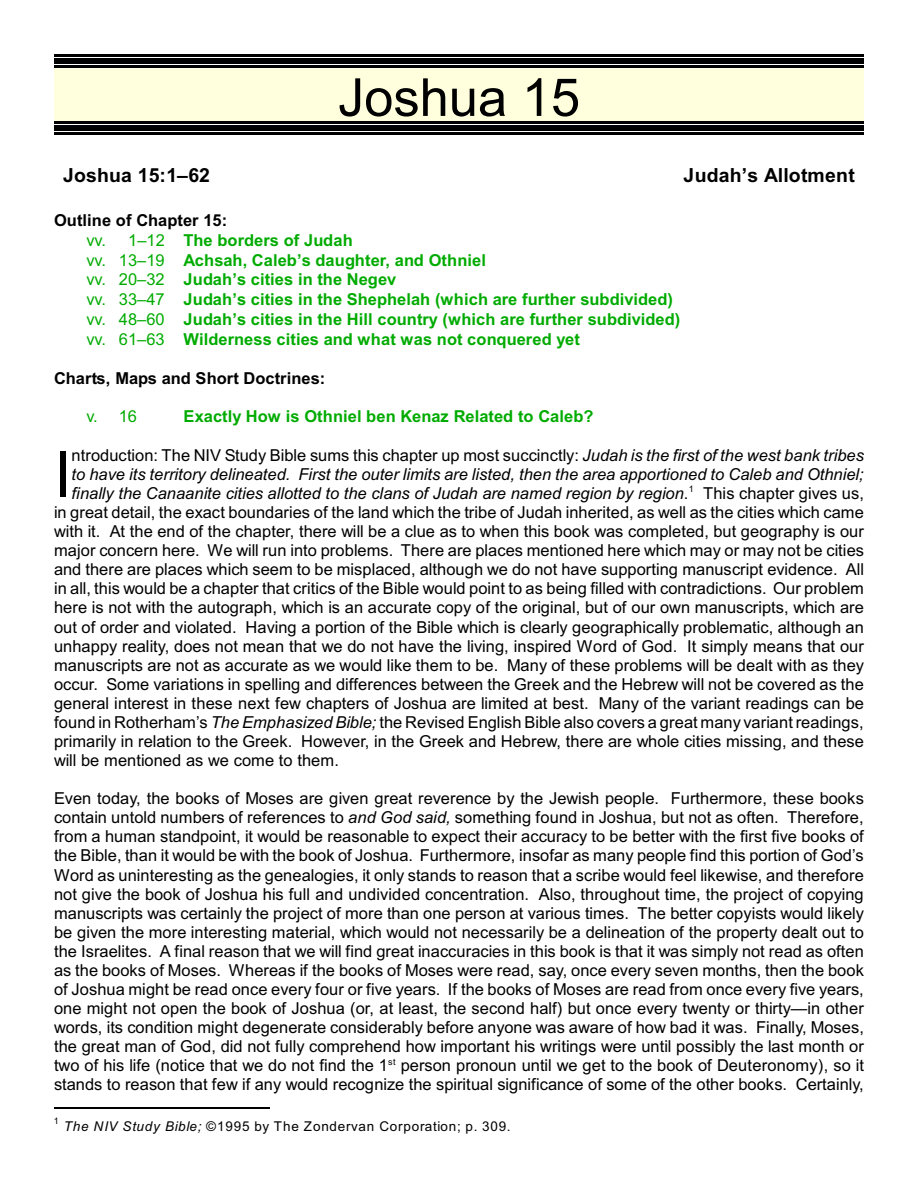
<style>
.page{position:relative;width:918px;height:1188px;background:#fff}
.page>*{position:absolute;margin:0;border:0;box-sizing:border-box;transform-origin:0 0}
.t1{font:62.85px "Arial";color:#000}
.t2{font:52.5px "Arial";color:#000}
.t3{font:700 19.5px "Arial";letter-spacing:.015em;color:#000}
.t4{font:16.5px/19px "Arial";color:#000;text-align:justify}
.t5{font:700 16.5px/19.8px "Arial";letter-spacing:.005em;color:#00ab00}
.t6{font:italic 16.5px/19px "Arial";letter-spacing:.005em;color:#000;text-align:justify}
.t7{font:700 16.5px "Arial";letter-spacing:.005em;color:#000}
.t8{font:16.5px "Arial";color:#00ab00}
.t9{font:13.5px "Arial";letter-spacing:.06em;color:#000}
.t10{font:9px "Arial";color:#000}
.s1{color:#000}
.s2{font-weight:400}
.s3{font-style:normal}
.s4{font-style:italic}
</style>
<div class="page">
<hr style="left:54px;top:1107px;width:216px;height:1px;background:#000">
<div style="left:54px;top:65px;width:810px;height:59px;background:#ffffde"></div>
<hr style="left:54px;top:65px;width:810px;height:3px;background:#000">
<hr style="left:54px;top:121px;width:810px;height:3px;background:#000">
<div style="left:54px;top:58px;width:810px;height:6px;background:#000"></div>
<div style="left:54px;top:125px;width:810px;height:5px;background:#000"></div>
<hr style="left:54px;top:54px;width:810px;height:3px;background:#000">
<hr style="left:54px;top:132px;width:810px;height:3px;background:#000">
<h2 class="t2" style="left:338px;top:78px;width:244px">Joshua 15</h2>
<p class="t3" style="left:63px;top:168px;width:149px">Joshua 15:1–62</p>
<p class="t3" style="left:684px;top:168px;width:173px">Judah’s Allotment</p>
<p class="t5" style="left:86px;top:212px;width:595px;text-indent:-32px"><span class="s1">Outline of Chapter 15:<br></span><span class="s2">vv. 1–12</span> The borders of Judah<br><span class="s2">vv. 13–19</span> Achsah, Caleb’s daughter, and Othniel<br><span class="s2">vv. 20–32</span> Judah’s cities in the Negev<br><span class="s2">vv. 33–47</span> Judah’s cities in the Shephelah (which are further subdivided) <span class="s2">vv. 48–60</span> Judah’s cities in the Hill country (which are further subdivided) <span class="s2">vv. 61–63</span> Wilderness cities and what was not conquered yet</p>
<p class="t7" style="left:54px;top:372px;width:273px">Charts, Maps and Short Doctrines:</p>
<p class="t8" style="left:86px;top:410px;width:52px">v. 16</p>
<p class="t5" style="left:184px;top:408px;width:411px">Exactly How is Othniel ben Kenaz Related to Caleb?</p>
<h1 class="t1" style="left:54px;top:451px;width:19px">I</h1>
<p class="t6" style="left:72px;top:447px;width:794px"><span class="s3">ntroduction: The NIV Study Bible sums this chapter up most succinctly:</span> Judah is the first of the west bank tribes to have its territory delineated. First the outer limits are listed, then the area apportioned to Caleb and Othniel; finally the Canaanite cities allotted to the clans of Judah are named region by region<span class="s3">. This chapter gives us,</span></p>
<p class="t10" style="left:689px;top:486px;width:7px">1</p>
<p class="t4" style="left:54px;top:504px;width:812px">in great detail, the exact boundaries of the land which the tribe of Judah inherited, as well as the cities which came with it. At the end of the chapter, there will be a clue as to when this book was completed, but geography is our major concern here. We will run into problems. There are places mentioned here which may or may not be cities and there are places which seem to be misplaced, although we do not have supporting manuscript evidence. All in all, this would be a chapter that critics of the Bible would point to as being filled with contradictions. Our problem here is not with the autograph, which is an accurate copy of the original, but of our own manuscripts, which are out of order and violated. Having a portion of the Bible which is clearly geographically problematic, although an unhappy reality, does not mean that we do not have the living, inspired Word of God. It simply means that our manuscripts are not as accurate as we would like them to be. Many of these problems will be dealt with as they occur. Some variations in spelling and differences between the Greek and the Hebrew will not be covered as the general interest in these next few chapters of Joshua are limited at best. Many of the variant readings can be found in Rotherham’s <span class="s4">The Emphasized Bible;</span> the Revised English Bible also covers a great many variant readings, primarily in relation to the Greek. However, in the Greek and Hebrew, there are whole cities missing, and these will be mentioned as we come to them.</p>
<p class="t4" style="left:54px;top:790px;width:812px">Even today, the books of Moses are given great reverence by the Jewish people. Furthermore, these books contain untold numbers of references to <span class="s4">and God said,</span> something found in Joshua, but not as often. Therefore, from a human standpoint, it would be reasonable to expect their accuracy to be better with the first five books of the Bible, than it would be with the book of Joshua. Furthermore, insofar as many people find this portion of God’s Word as uninteresting as the genealogies, it only stands to reason that a scribe would feel likewise, and therefore not give the book of Joshua his full and undivided concentration. Also, throughout time, the project of copying manuscripts was certainly the project of more than one person at various times. The better copyists would likely be given the more interesting material, which would not necessarily be a delineation of the property dealt out to the Israelites. A final reason that we will find great inaccuracies in this book is that it was simply not read as often as the books of Moses. Whereas if the books of Moses were read, say, once every seven months, then the book of Joshua might be read once every four or five years. If the books of Moses are read from once every five years, one might not open the book of Joshua (or, at least, the second half) but once every twenty or thirty—in other words, its condition might degenerate considerably before anyone was aware of how bad it was. Finally, Moses, the great man of God, did not fully comprehend how important his writings were until possibly the last month or two of his life (notice that we do not find the 1 person pronoun until we get to the book of Deuteronomy), so it</p>
<p class="t10" style="left:388px;top:1058px;width:9px">st</p>
<p class="t4" style="left:54px;top:1077px;width:811px">stands to reason that few if any would recognize the spiritual significance of some of the other books. Certainly,</p>
<p class="t10" style="left:54px;top:1117px;width:7px">1</p>
<p class="t9" style="left:64px;top:1121px;width:448px"><span class="s4">The NIV Study Bible;</span> ©1995 by The Zondervan Corporation; p. 309.</p>
</div>
